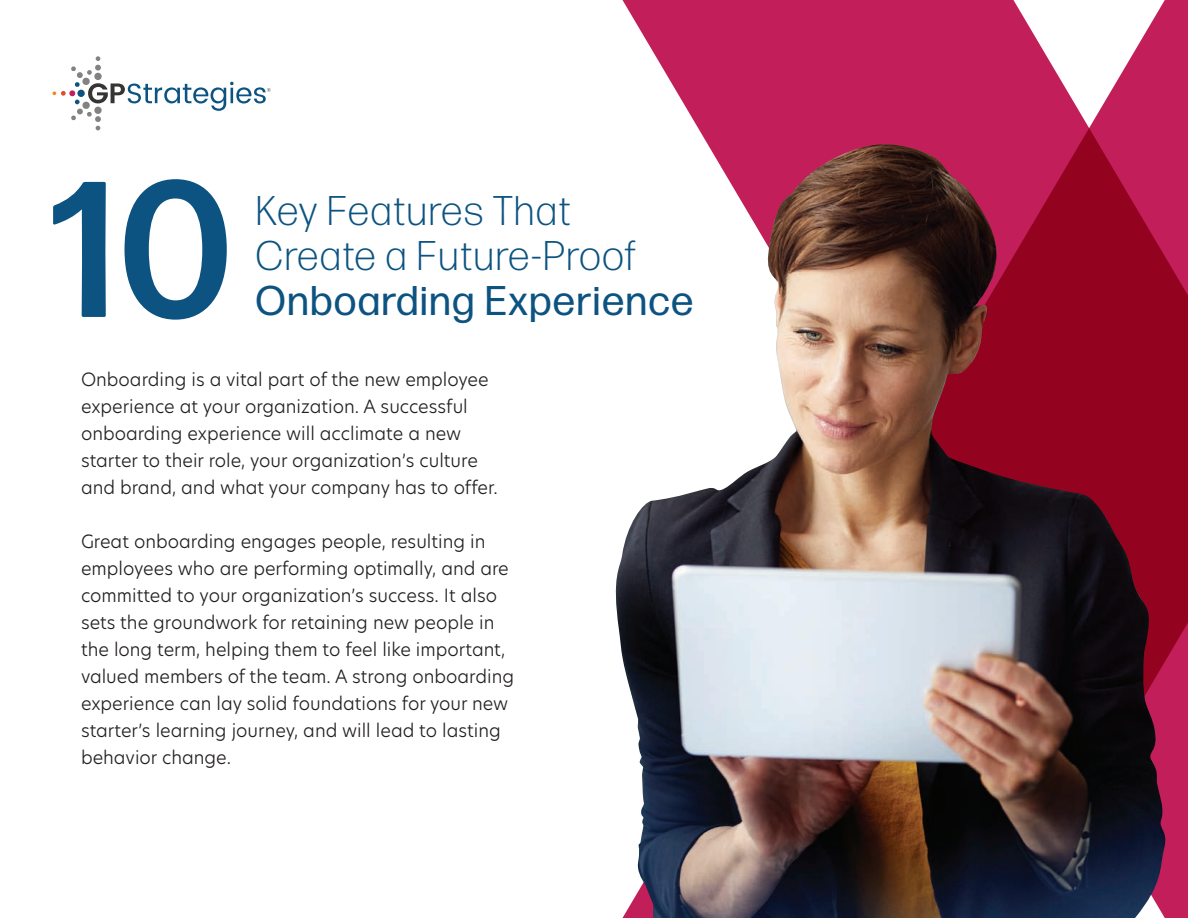
<style>
.page{position:relative;width:1188px;height:918px;background:#fff}
.page>*{position:absolute;margin:0;border:0;box-sizing:border-box;transform-origin:0 0}
.H1_Title{font:500 192.9px "Forma DJR Display";color:#0c5381}
.H1_Title-2{font:300 41.4px/44.7px "Forma DJR Text";letter-spacing:.03em;color:#0c5381}
.paragraph{font:300 18px/27px "New Hero";color:#231f20}
.s1{font-weight:400}
</style>
<div class="page">
<svg style="left:622px;top:0;width:566px;height:918px;fill:#c21e5a"></svg>
<img style="left:615px;top:144px;width:553px;height:774px">
<svg style="left:53px;top:56px;width:218px;height:74px"></svg>
<h1 class="H1_Title" style="left:51px;top:129px;width:181px">10</h1>
<h1 class="H1_Title-2" style="left:256px;top:188px;width:440px">Key Features That<br>Create a Future-Proof<br><span class="s1">Onboarding Experience</span></h1>
<p class="paragraph" style="left:81px;top:366px;width:419px">Onboarding is a vital part of the new employee experience at your organization. A successful onboarding experience will acclimate a new starter to their role, your organization’s culture and brand, and what your company has to offer.</p>
<p class="paragraph" style="left:81px;top:528px;width:435px">Great onboarding engages people, resulting in employees who are performing optimally, and are committed to your organization’s success. It also sets the groundwork for retaining new people in the long term, helping them to feel like important, valued members of the team. A strong onboarding experience can lay solid foundations for your new starter’s learning journey, and will lead to lasting behavior change.</p>
</div>
